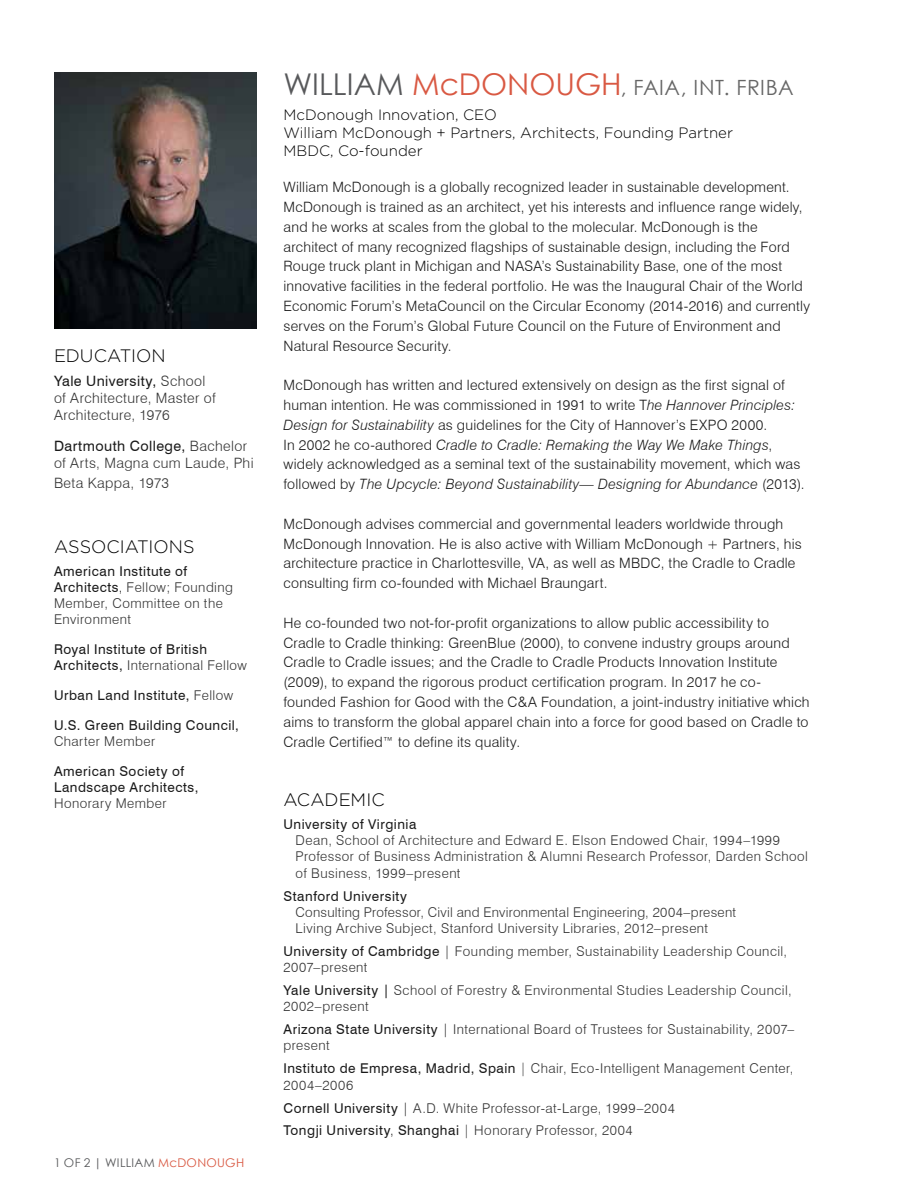
<style>
.page{position:relative;width:918px;height:1188px;background:#fff}
.page>*{position:absolute;margin:0;border:0;box-sizing:border-box;transform-origin:0 0}
.t1{font:21px "Century Gothic";letter-spacing:.03em;color:#666}
.t2{font:300 18px "Gotham";color:#000}
.t3{font:300 15px/18px "Gotham";color:#000}
.t4{font:300 14.25px/19.8px "Swiss 721 BT";letter-spacing:.015em;color:#1a1a1a}
.t5{font:300 14.25px/17.1px "Swiss 721 BT";letter-spacing:.025em;color:#333}
.t6{font:300 13.5px/16.2px "Swiss 721 BT";letter-spacing:.035em;color:#333}
.t7{font:13.5px/16.2px "Swiss 721 BT";letter-spacing:.04em;color:#1a1a1a}
.t8{font:12px "Century Gothic";letter-spacing:.025em;color:#58595b}
.s1{font-weight:400;color:#1a1a1a}
.s2{color:#1a1a1a}
.s3{font-weight:300;color:#333}
.s4{color:#d95943}
.s5{font-size:30px;color:#58595b}
.s6{font-size:30px;color:#d95943}
.s7{font-style:italic}
</style>
<div class="page">
<img style="left:54px;top:72px;width:203px;height:256px">
<p class="t2" style="left:54px;top:344px;width:113px">EDUCATION</p>
<p class="t5" style="left:54px;top:372px;width:163px"><span class="s1">Yale University,</span> School of Architecture, Master of<br>Architecture, 1976</p>
<p class="t5" style="left:54px;top:437px;width:201px"><span class="s1">Dartmouth College,</span> Bachelor of Arts, Magna cum Laude, Phi</p>
<p class="t5" style="left:54px;top:474px;width:117px">Beta Kappa, 1973</p>
<p class="t2" style="left:54px;top:535px;width:142px">ASSOCIATIONS</p>
<p class="t6" style="left:54px;top:563px;width:181px"><span class="s1">American Institute of<br>Architects</span><span class="s2">,</span> Fellow; Founding<br>Member, Committee on the<br>Environment</p>
<p class="t7" style="left:54px;top:641px;width:194px">Royal Institute of British<br>Architects, <span class="s3">International Fellow</span></p>
<p class="t7" style="left:54px;top:687px;width:181px">Urban Land Institute, <span class="s3">Fellow</span></p>
<p class="t7" style="left:54px;top:717px;width:186px">U.S. Green Building Council,</p>
<p class="t6" style="left:54px;top:733px;width:103px">Charter Member</p>
<p class="t7" style="left:54px;top:763px;width:146px">American Society of<br>Landscape Architects,</p>
<p class="t6" style="left:54px;top:795px;width:114px">Honorary Member</p>
<p class="t8" style="left:54px;top:1154px;width:192px">1 OF 2 | WILLIAM <span class="s4">McDONOUGH</span></p>
<h1 class="t1" style="left:284px;top:73px;width:512px"><span class="s5">WILLIAM</span> <span class="s6">McDONOUGH</span>, FAIA, INT. FRIBA</h1>
<p class="t3" style="left:284px;top:105px;width:451px">McDonough Innovation, CEO<br>William McDonough + Partners, Architects, Founding Partner<br>MBDC, Co-founder</p>
<p class="t4" style="left:284px;top:177px;width:528px">William McDonough is a globally recognized leader in sustainable development.<br>McDonough is trained as an architect, yet his interests and influence range widely, and he works at scales from the global to the molecular. McDonough is the architect of many recognized flagships of sustainable design, including the Ford Rouge truck plant in Michigan and NASA’s Sustainability Base, one of the most innovative facilities in the federal portfolio. He was the Inaugural Chair of the World Economic Forum’s MetaCouncil on the Circular Economy (2014-2016) and currently serves on the Forum’s Global Future Council on the Future of Environment and Natural Resource Security.</p>
<p class="t4" style="left:284px;top:375px;width:523px">McDonough has written and lectured extensively on design as the first signal of human intention. He was commissioned in 1991 to write T<span class="s7">he Hannover Principles:<br>Design for Sustainability</span> as guidelines for the City of Hannover’s EXPO 2000.<br>In 2002 he co-authored <span class="s7">Cradle to Cradle: Remaking the Way We Make Things</span>, widely acknowledged as a seminal text of the sustainability movement, which was followed by <span class="s7">The Upcycle: Beyond Sustainability— Designing for Abundance</span> (2013).</p>
<p class="t4" style="left:284px;top:514px;width:520px">McDonough advises commercial and governmental leaders worldwide through McDonough Innovation. He is also active with William McDonough + Partners, his architecture practice in Charlottesville, VA, as well as MBDC, the Cradle to Cradle consulting firm co-founded with Michael Braungart.</p>
<p class="t4" style="left:284px;top:613px;width:528px">He co-founded two not-for-profit organizations to allow public accessibility to Cradle to Cradle thinking: GreenBlue (2000), to convene industry groups around Cradle to Cradle issues; and the Cradle to Cradle Products Innovation Institute (2009), to expand the rigorous product certification program. In 2017 he co&shy;founded Fashion for Good with the C&amp;A Foundation, a joint-industry initiative which aims to transform the global apparel chain into a force for good based on Cradle to Cradle Certified™ to define its quality.</p>
<p class="t2" style="left:284px;top:788px;width:103px">ACADEMIC</p>
<p class="t7" style="left:284px;top:816px;width:134px">University of Virginia</p>
<p class="t6" style="left:296px;top:832px;width:514px">Dean, School of Architecture and Edward E. Elson Endowed Chair, 1994–1999<br>Professor of Business Administration &amp; Alumni Research Professor, Darden School of Business, 1999–present</p>
<p class="t7" style="left:284px;top:888px;width:125px">Stanford University</p>
<p class="t6" style="left:296px;top:904px;width:442px">Consulting Professor, Civil and Environmental Engineering, 2004–present<br>Living Archive Subject, Stanford University Libraries, 2012–present</p>
<p class="t6" style="left:284px;top:943px;width:505px"><span class="s1">University of Cambridge</span> <span class="s2">|</span> Founding member, Sustainability Leadership Council,<br>2007–present</p>
<p class="t6" style="left:284px;top:982px;width:510px"><span class="s1">Yale University |</span> School of Forestry &amp; Environmental Studies Leadership Council,<br>2002–present</p>
<p class="t6" style="left:284px;top:1021px;width:512px"><span class="s1">Arizona State University</span> <span class="s2">|</span> International Board of Trustees for Sustainability, 2007– present</p>
<p class="t6" style="left:284px;top:1060px;width:512px"><span class="s1">Instituto de Empresa, Madrid, Spain</span> | Chair, Eco-Intelligent Management Center,<br>2004–2006</p>
<p class="t6" style="left:284px;top:1096px;width:393px;line-height:23px"><span class="s1">Cornell University</span> <span class="s2">|</span> A.D. White Professor-at-Large, 1999–2004<br><span class="s1">Tongji University</span><span class="s2">,</span> <span class="s1">Shanghai</span> | Honorary Professor, 2004</p>
</div>
